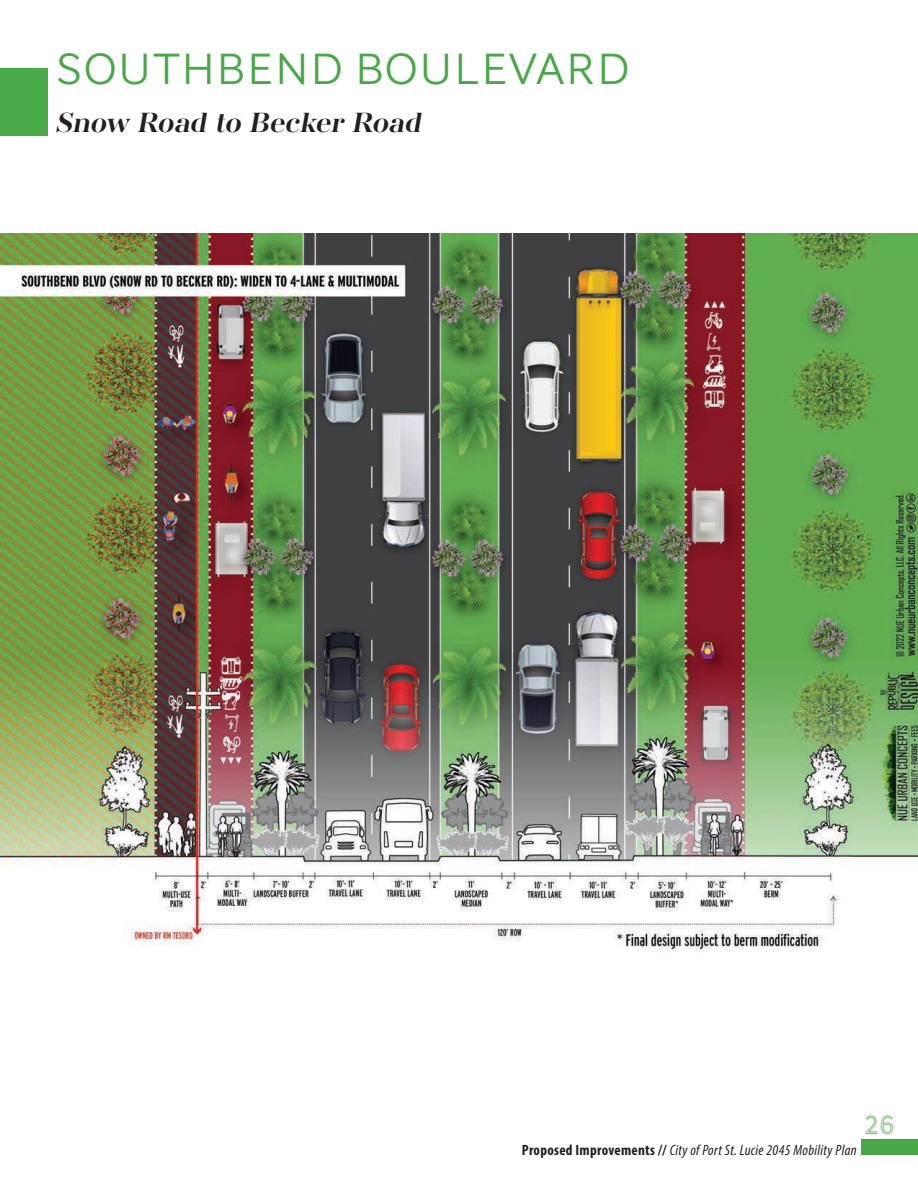
<style>
.page{position:relative;width:918px;height:1188px;background:#fff}
.page>*{position:absolute;margin:0;border:0;box-sizing:border-box;transform-origin:0 0}
.t1{font:300 45px "AW Conqueror Std Sans";color:#48a848}
.t2{font:italic 700 28.5px "AW Conqueror Std Didot";color:#231f20}
.t3{font:27px "AW Conqueror Std Inline";color:#84bd77}
.t4{font:italic 15px "Myriad Variable Concept";letter-spacing:.02em;color:#231f20}
.s1{font-family:"Myriad Pro";font-weight:700;font-style:normal;font-stretch:condensed}
</style>
<div class="page">
<div style="left:861px;top:1140px;width:57px;height:15px;background:#48a848"></div>
<img style="left:0;top:234px;width:918px;height:718px">
<div style="left:0;top:68px;width:48px;height:68px;background:#4baa48"></div>
<p class="t1" style="left:54px;top:32px;width:577px">SOUTHBEND BOULEVARD</p>
<p class="t2" style="left:54px;top:108px;width:374px">Snow Road to Becker Road</p>
<p class="t4" style="left:522px;top:1141px;width:336px"><span class="s1">Proposed Improvements //</span> City of Port St. Lucie 2045 Mobility Plan</p>
<h3 class="t3" style="left:864px;top:1110px;width:33px">26</h3>
</div>
